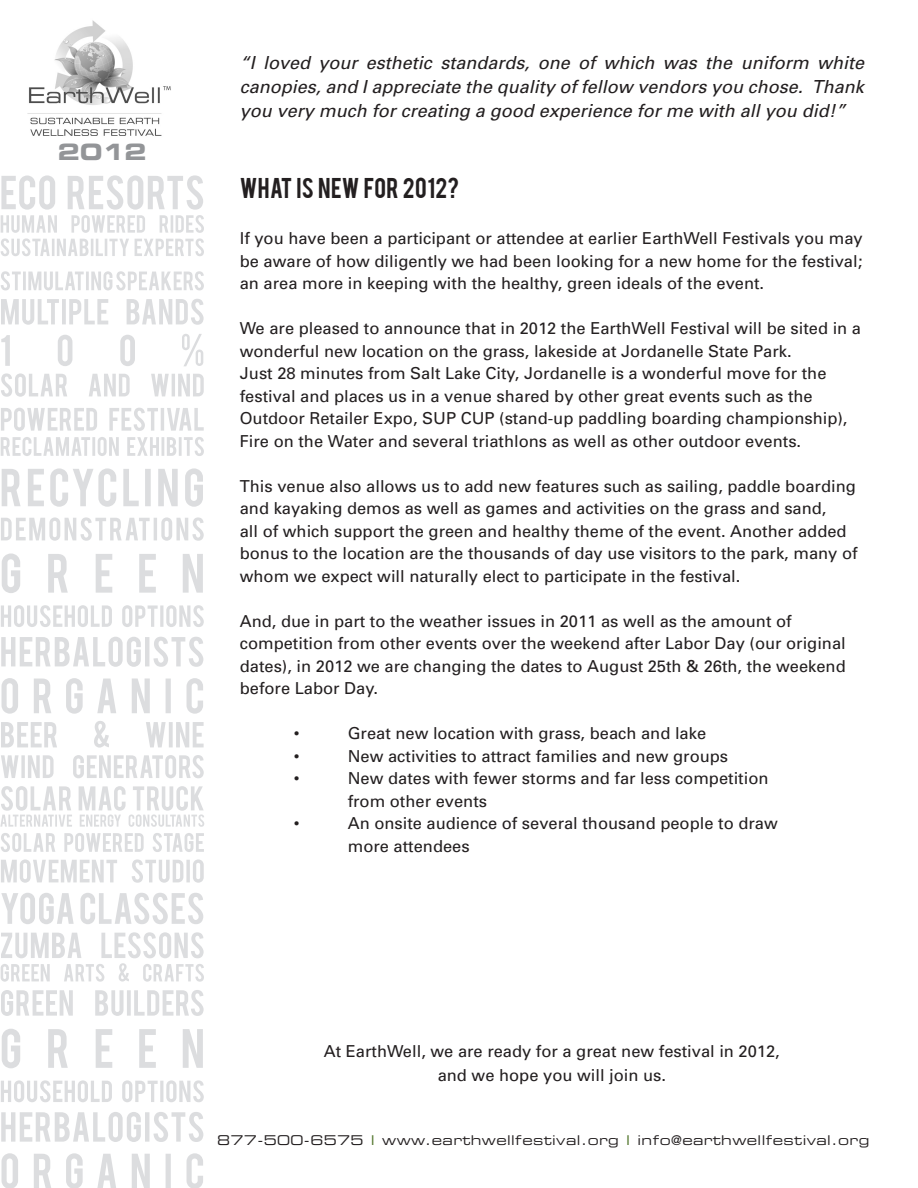
<style>
.page{position:relative;width:918px;height:1188px;background:#fff}
.page>*{position:absolute;margin:0;border:0;box-sizing:border-box;transform-origin:0 0}
.t1{font:22.5px "Bebas";letter-spacing:.02em;color:#231f20}
.t2{font:22.5px "Eurostile Bold Extended Two";color:#939598}
.t3{font:italic 18px/24px "Univers";color:#231f20;text-align:justify}
.t4{font:16.5px/22.5px "Univers";color:#231f20}
.t5{font:13.5px "Eurostile Extended Two";letter-spacing:.03em;color:#231f20}
.s1{color:#5a7c37}
</style>
<div class="page">
<svg style="left:2px;top:1153px;width:201px;height:35px"></svg>
<svg style="left:1px;top:1112px;width:202px;height:30px"></svg>
<svg style="left:1px;top:1080px;width:203px;height:22px"></svg>
<svg style="left:2px;top:1029px;width:201px;height:39px"></svg>
<svg style="left:1px;top:990px;width:203px;height:26px"></svg>
<svg style="left:1px;top:932px;width:203px;height:50px"></svg>
<svg style="left:1px;top:893px;width:202px;height:31px"></svg>
<svg style="left:1px;top:859px;width:203px;height:24px"></svg>
<svg style="left:1px;top:833px;width:203px;height:19px"></svg>
<svg style="left:0;top:786px;width:204px;height:41px"></svg>
<svg style="left:1px;top:755px;width:203px;height:23px"></svg>
<svg style="left:1px;top:721px;width:203px;height:27px"></svg>
<svg style="left:2px;top:678px;width:201px;height:36px"></svg>
<svg style="left:1px;top:637px;width:202px;height:30px"></svg>
<svg style="left:1px;top:605px;width:203px;height:22px"></svg>
<svg style="left:2px;top:553px;width:201px;height:40px"></svg>
<svg style="left:1px;top:517px;width:203px;height:24px"></svg>
<svg style="left:2px;top:468px;width:201px;height:39px"></svg>
<svg style="left:1px;top:437px;width:203px;height:19px"></svg>
<svg style="left:1px;top:408px;width:203px;height:23px"></svg>
<svg style="left:1px;top:373px;width:203px;height:24px"></svg>
<svg style="left:1px;top:334px;width:202px;height:32px"></svg>
<svg style="left:1px;top:299px;width:203px;height:26px"></svg>
<svg style="left:1px;top:271px;width:203px;height:19px"></svg>
<svg style="left:1px;top:175px;width:203px;height:81px"></svg>
<img style="left:27px;top:20px;width:144px;height:116px">
<p class="t2" style="left:58px;top:136px;width:90px">2012</p>
<p class="t3" style="left:240px;top:50px;width:626px">“I loved your esthetic standards, one of which was the uniform white canopies, and I appreciate the quality of fellow vendors you chose. Thank you very much for creating a good experience for me with all you did!”</p>
<p class="t1" style="left:240px;top:171px;width:221px">WHAT IS NEW FOR 2012?</p>
<p class="t4" style="left:240px;top:227px;width:624px;text-align:justify">If you have been a participant or attendee at earlier EarthWell Festivals you may be aware of how diligently we had been looking for a new home for the festival; an area more in keeping with the healthy, green ideals of the event.</p>
<p class="t4" style="left:240px;top:317px;width:623px">We are pleased to announce that in 2012 the EarthWell Festival will be sited in a wonderful new location on the grass, lakeside at Jordanelle State Park.</p>
<p class="t4" style="left:240px;top:362px;width:609px">Just 28 minutes from Salt Lake City, Jordanelle is a wonderful move for the festival and places us in a venue shared by other great events such as the Outdoor Retailer Expo, SUP CUP (stand-up paddling boarding championship), Fire on the Water and several triathlons as well as other outdoor events.</p>
<p class="t4" style="left:240px;top:474px;width:619px">This venue also allows us to add new features such as sailing, paddle boarding and kayaking demos as well as games and activities on the grass and sand,<br>all of which support the green and healthy theme of the event. Another added bonus to the location are the thousands of day use visitors to the park, many of whom we expect will naturally elect to participate in the festival.</p>
<p class="t4" style="left:240px;top:609px;width:608px">And, due in part to the weather issues in 2011 as well as the amount of competition from other events over the weekend after Labor Day (our original dates), in 2012 we are changing the dates to August 25th &amp; 26th, the weekend before Labor Day.</p>
<p class="t4" style="left:294px;top:722px;width:7px">•</p>
<p class="t4" style="left:348px;top:722px;width:360px">Great new location with grass, beach and lake</p>
<p class="t4" style="left:294px;top:744px;width:7px">•</p>
<p class="t4" style="left:348px;top:744px;width:382px">New activities to attract families and new groups</p>
<p class="t4" style="left:294px;top:767px;width:7px">•</p>
<p class="t4" style="left:348px;top:767px;width:422px">New dates with fewer storms and far less competition from other events</p>
<p class="t4" style="left:294px;top:812px;width:7px">•</p>
<p class="t4" style="left:348px;top:812px;width:431px">An onsite audience of several thousand people to draw more attendees</p>
<p class="t4" style="left:324px;top:1040px;width:458px">At EarthWell, we are ready for a great new festival in 2012,</p>
<p class="t4" style="left:438px;top:1064px;width:230px">and we hope you will join us.</p>
<p class="t5" style="left:217px;top:1131px;width:654px">877-500-6575 <span class="s1">I</span> www.earthwellfestival.org <span class="s1">I</span> info@earthwellfestival.org</p>
</div>
